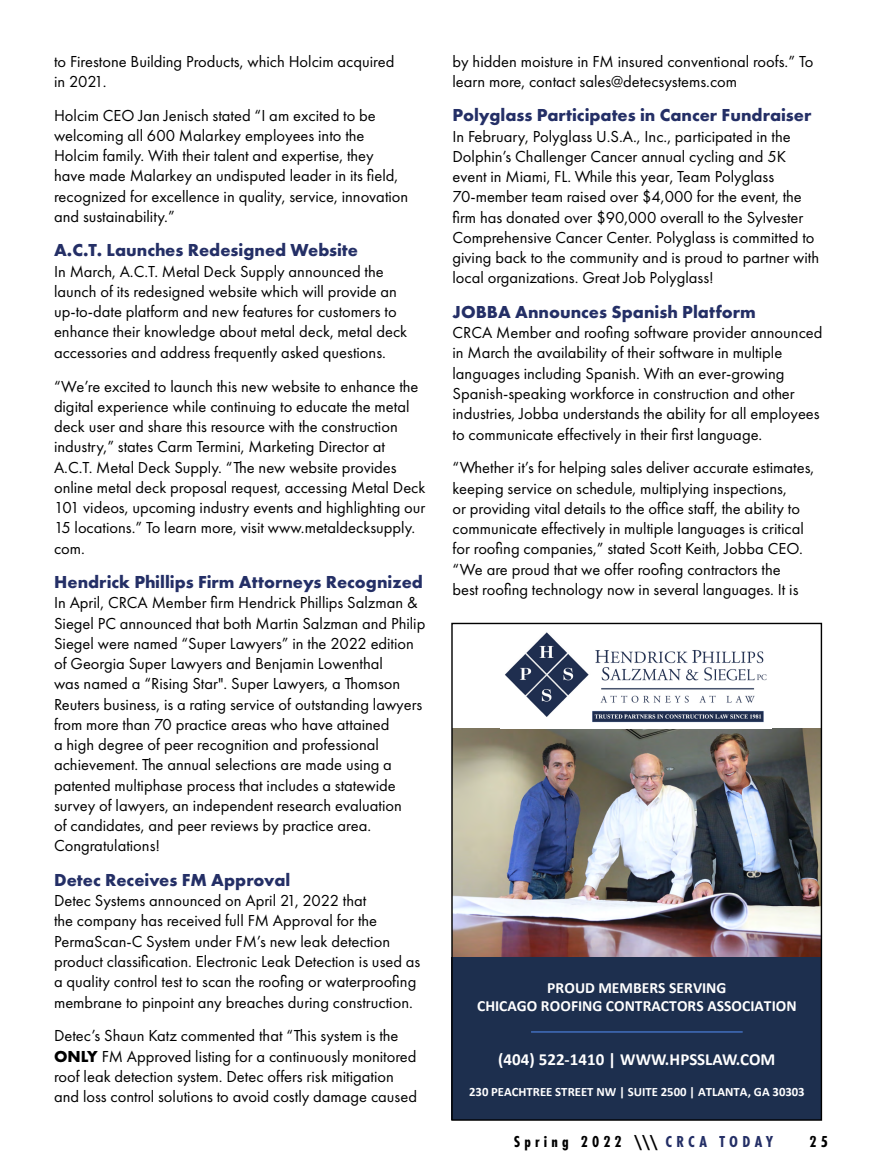
<style>
.page{position:relative;width:878px;height:1175px;background:#fff}
.page>*{position:absolute;margin:0;border:0;box-sizing:border-box;transform-origin:0 0}
.t1{font:700 18px "Futura PT";color:#242f66}
.t2{font:700 16.95px "Calibri";letter-spacing:.005em;color:#fff}
.Body_Text{font:16.5px/20.2px "Futura PT";color:#000}
.t3{font:700 16.5px "Futura PT Cond";letter-spacing:.25em;color:#000}
.t4{font:700 15.6px/18.3px "Calibri";letter-spacing:.005em;color:#fff;text-align:center}
.t5{font:700 12.75px "Calibri";color:#fff}
.s1{font-weight:700}
.s2{color:#242f66}
</style>
<div class="page">
<img style="left:453px;top:729px;width:367px;height:228px">
<div style="left:451px;top:957px;width:370px;height:163px;background:#1d2f4e"></div>
<hr style="left:531px;top:1031px;width:211px;height:1px;background:#4472c4">
<img style="left:505px;top:632px;width:262px;height:91px">
<p class="Body_Text" style="left:54px;top:51px;width:342px">to Firestone Building Products, which Holcim acquired in 2021.</p>
<p class="Body_Text" style="left:54px;top:105px;width:356px">Holcim CEO Jan Jenisch stated “I am excited to be welcoming all 600 Malarkey employees into the Holcim family. With their talent and expertise, they have made Malarkey an undisputed leader in its field, recognized for excellence in quality, service, innovation and sustainability.”</p>
<h1 class="t1" style="left:54px;top:239px;width:305px">A.C.T. Launches Redesigned Website</h1>
<p class="Body_Text" style="left:54px;top:261px;width:354px">In March, A.C.T. Metal Deck Supply announced the launch of its redesigned website which will provide an up-to-date platform and new features for customers to enhance their knowledge about metal deck, metal deck accessories and address frequently asked questions.</p>
<p class="Body_Text" style="left:54px;top:376px;width:373px">“We’re excited to launch this new website to enhance the digital experience while continuing to educate the metal deck user and share this resource with the construction industry,” states Carm Termini, Marketing Director at A.C.T. Metal Deck Supply. “The new website provides online metal deck proposal request, accessing Metal Deck 101 videos, upcoming industry events and highlighting our 15 locations.” To learn more, visit www.metaldecksupply. com.</p>
<h1 class="t1" style="left:54px;top:570px;width:370px">Hendrick Phillips Firm Attorneys Recognized</h1>
<p class="Body_Text" style="left:54px;top:592px;width:373px">In April, CRCA Member firm Hendrick Phillips Salzman &amp; Siegel PC announced that both Martin Salzman and Philip Siegel were named “Super Lawyers” in the 2022 edition of Georgia Super Lawyers and Benjamin Lowenthal<br>was named a “Rising Star". Super Lawyers, a Thomson Reuters business, is a rating service of outstanding lawyers from more than 70 practice areas who have attained<br>a high degree of peer recognition and professional achievement. The annual selections are made using a patented multiphase process that includes a statewide survey of lawyers, an independent research evaluation<br>of candidates, and peer reviews by practice area.<br>Congratulations!</p>
<h1 class="t1" style="left:54px;top:868px;width:238px">Detec Receives FM Approval</h1>
<p class="Body_Text" style="left:54px;top:890px;width:368px">Detec Systems announced on April 21, 2022 that<br>the company has received full FM Approval for the PermaScan-C System under FM’s new leak detection product classification. Electronic Leak Detection is used as a quality control test to scan the roofing or waterproofing membrane to pinpoint any breaches during construction.</p>
<p class="Body_Text" style="left:54px;top:1025px;width:364px">Detec’s Shaun Katz commented that “This system is the <span class="s1">ONLY</span> FM Approved listing for a continuously monitored roof leak detection system. Detec offers risk mitigation and loss control solutions to avoid costly damage caused</p>
<p class="Body_Text" style="left:452px;top:51px;width:362px">by hidden moisture in FM insured conventional roofs.” To learn more, contact sales@detecsystems.com</p>
<h1 class="t1" style="left:452px;top:104px;width:360px">Polyglass Participates in Cancer Fundraiser</h1>
<p class="Body_Text" style="left:452px;top:126px;width:368px">In February, Polyglass U.S.A., Inc., participated in the Dolphin’s Challenger Cancer annual cycling and 5K event in Miami, FL. While this year, Team Polyglass 70-member team raised over $4,000 for the event, the firm has donated over $90,000 overall to the Sylvester Comprehensive Cancer Center. Polyglass is committed to giving back to the community and is proud to partner with local organizations. Great Job Polyglass!</p>
<h1 class="t1" style="left:452px;top:300px;width:305px">JOBBA Announces Spanish Platform</h1>
<p class="Body_Text" style="left:452px;top:322px;width:371px">CRCA Member and roofing software provider announced in March the availability of their software in multiple languages including Spanish. With an ever-growing Spanish-speaking workforce in construction and other industries, Jobba understands the ability for all employees to communicate effectively in their first language.</p>
<p class="Body_Text" style="left:452px;top:457px;width:363px">“Whether it’s for helping sales deliver accurate estimates, keeping service on schedule, multiplying inspections,<br>or providing vital details to the office staff, the ability to communicate effectively in multiple languages is critical for roofing companies,” stated Scott Keith, Jobba CEO. “We are proud that we offer roofing contractors the<br>best roofing technology now in several languages. It is</p>
<p class="t4" style="left:477px;top:978px;width:321px">PROUD MEMBERS SERVING<br>CHICAGO ROOFING CONTRACTORS ASSOCIATION</p>
<p class="t2" style="left:498px;top:1047px;width:279px">(404) 522-1410 | WWW.HPSSLAW.COM</p>
<p class="t5" style="left:469px;top:1083px;width:337px">230 PEACHTREE STREET NW | SUITE 2500 | ATLANTA, GA 30303</p>
<p class="t3" style="left:514px;top:1131px;width:261px">Spring 2022 \\\ <span class="s2">CRCA TODAY</span></p>
<p class="t3" style="left:809px;top:1131px;width:20px">25</p>
</div>
